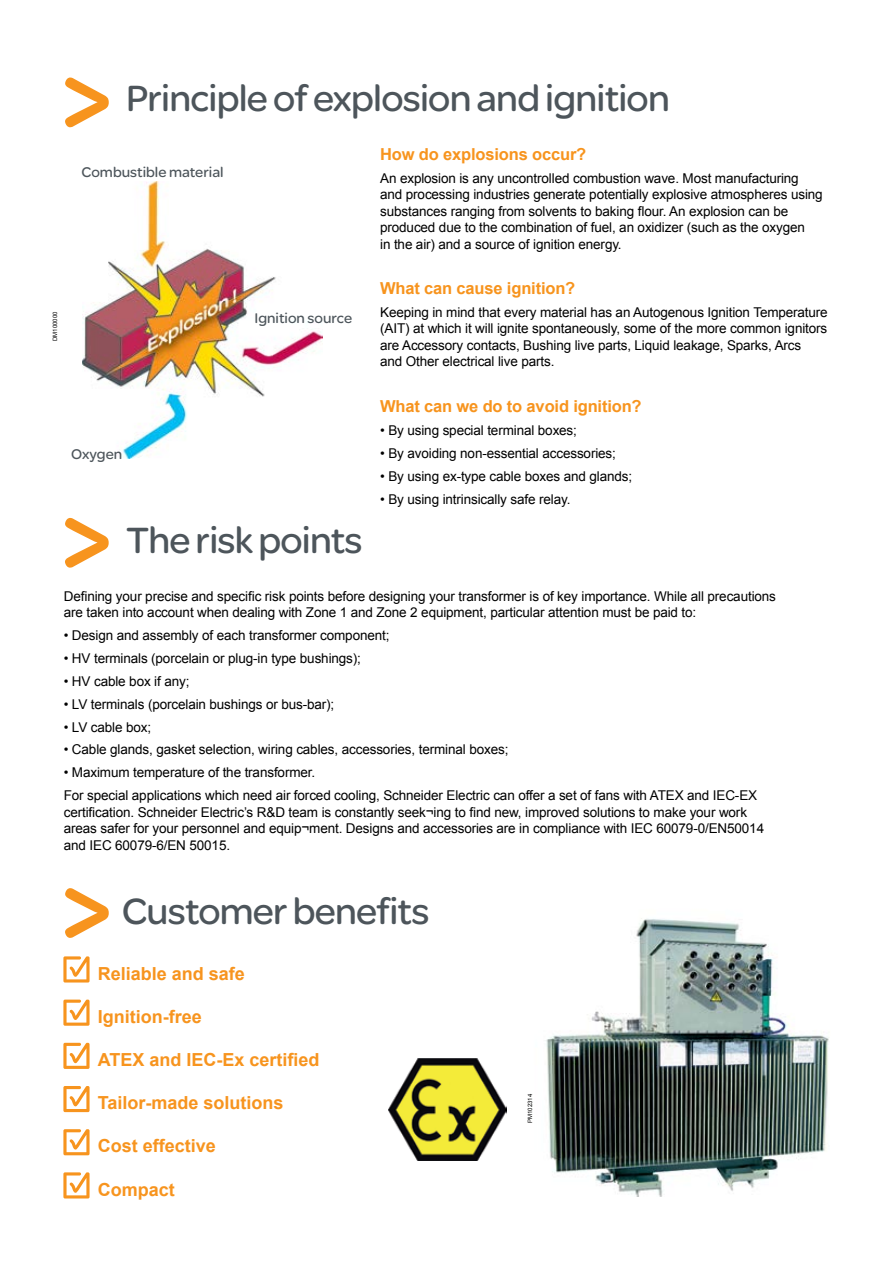
<style>
.page{position:relative;width:893px;height:1263px;background:#fff}
.page>*{position:absolute;margin:0;border:0;box-sizing:border-box;transform-origin:0 0}
.t1{font:39px "SE Optimist";letter-spacing:-.02em;color:#4d555b}
.t2{font:700 18px "Arial";color:#f7941e}
.t3{font:700 16.5px "Arial";letter-spacing:-.01em;color:#f7941e}
.t4{font:15px "SE Optimist";color:#4d555b}
.t5{font:13.5px/16.5px "Arial";letter-spacing:-.01em;color:#000}
.t6{font:6px "Arial";color:#000}
</style>
<div class="page">
<img style="left:506px;top:918px;width:323px;height:278px">
<svg style="left:65px;top:78px;width:44px;height:49px"></svg>
<svg style="left:65px;top:888px;width:44px;height:50px"></svg>
<svg style="left:63px;top:956px;width:27px;height:26px"></svg>
<svg style="left:63px;top:999px;width:27px;height:27px"></svg>
<svg style="left:63px;top:1043px;width:27px;height:26px"></svg>
<svg style="left:63px;top:1086px;width:27px;height:26px"></svg>
<svg style="left:63px;top:1129px;width:27px;height:26px"></svg>
<svg style="left:63px;top:1172px;width:27px;height:26px"></svg>
<svg style="left:65px;top:518px;width:44px;height:50px"></svg>
<img style="left:388px;top:1058px;width:118px;height:103px">
<img style="left:83px;top:181px;width:239px;height:277px">
<p class="t6" style="left:51px;top:341px;width:31px;rotate:-90deg">DM100000</p>
<h1 class="t1" style="left:126px;top:71px;width:545px">Principle of explosion and ignition</h1>
<p class="t4" style="left:82px;top:162px;width:144px">Combustible material</p>
<p class="t4" style="left:71px;top:444px;width:52px">Oxygen</p>
<p class="t4" style="left:255px;top:308px;width:99px">Ignition source</p>
<p class="t3" style="left:380px;top:143px;width:208px">How do explosions occur?</p>
<p class="t5" style="left:380px;top:170px;width:444px">An explosion is any uncontrolled combustion wave. Most manufacturing and processing industries generate potentially explosive atmospheres using substances ranging from solvents to baking flour. An explosion can be produced due to the combination of fuel, an oxidizer (such as the oxygen<br>in the air) and a source of ignition energy.</p>
<p class="t3" style="left:380px;top:277px;width:197px">What can cause ignition?</p>
<p class="t5" style="left:380px;top:304px;width:449px">Keeping in mind that every material has an Autogenous Ignition Temperature (AIT) at which it will ignite spontaneously, some of the more common ignitors are Accessory contacts, Bushing live parts, Liquid leakage, Sparks, Arcs<br>and Other electrical live parts.</p>
<p class="t3" style="left:380px;top:395px;width:263px">What can we do to avoid ignition?</p>
<p class="t5" style="left:380px;top:422px;width:198px">• By using special terminal boxes;</p>
<p class="t5" style="left:380px;top:445px;width:237px">• By avoiding non-essential accessories;</p>
<p class="t5" style="left:380px;top:468px;width:254px">• By using ex-type cable boxes and glands;</p>
<p class="t5" style="left:380px;top:491px;width:192px">• By using intrinsically safe relay.</p>
<h1 class="t1" style="left:126px;top:513px;width:238px">The risk points</h1>
<p class="t5" style="left:64px;top:588px;width:714px">Defining your precise and specific risk points before designing your transformer is of key importance. While all precautions are taken into account when dealing with Zone 1 and Zone 2 equipment, particular attention must be paid to:</p>
<p class="t5" style="left:64px;top:627px;width:327px">• Design and assembly of each transformer component;</p>
<p class="t5" style="left:64px;top:650px;width:299px">• HV terminals (porcelain or plug-in type bushings);</p>
<p class="t5" style="left:64px;top:673px;width:127px">• HV cable box if any;</p>
<p class="t5" style="left:64px;top:696px;width:272px">• LV terminals (porcelain bushings or bus-bar);</p>
<p class="t5" style="left:64px;top:719px;width:89px">• LV cable box;</p>
<p class="t5" style="left:64px;top:741px;width:446px">• Cable glands, gasket selection, wiring cables, accessories, terminal boxes;</p>
<p class="t5" style="left:64px;top:761px;width:695px;line-height:23px">• Maximum temperature of the transformer.<br>For special applications which need air forced cooling, Schneider Electric can offer a set of fans with ATEX and IEC-EX</p>
<p class="t5" style="left:64px;top:804px;width:702px">certification. Schneider Electric’s R&amp;D team is constantly seek¬ing to find new, improved solutions to make your work areas safer for your personnel and equip¬ment. Designs and accessories are in compliance with IEC 60079-0/EN50014 and IEC 60079-6/EN 50015.</p>
<h1 class="t1" style="left:122px;top:884px;width:309px">Customer benefits</h1>
<h2 class="t2" style="left:98px;top:961px;width:149px">Reliable and safe</h2>
<h2 class="t2" style="left:98px;top:1004px;width:106px">Ignition-free</h2>
<h2 class="t2" style="left:98px;top:1048px;width:223px">ATEX and IEC-Ex certified</h2>
<h2 class="t2" style="left:98px;top:1091px;width:187px">Tailor-made solutions</h2>
<h2 class="t2" style="left:98px;top:1134px;width:120px">Cost effective</h2>
<h2 class="t2" style="left:98px;top:1177px;width:79px">Compact</h2>
<p class="t6" style="left:526px;top:1123px;width:31px;rotate:-90deg">PM102314</p>
</div>
